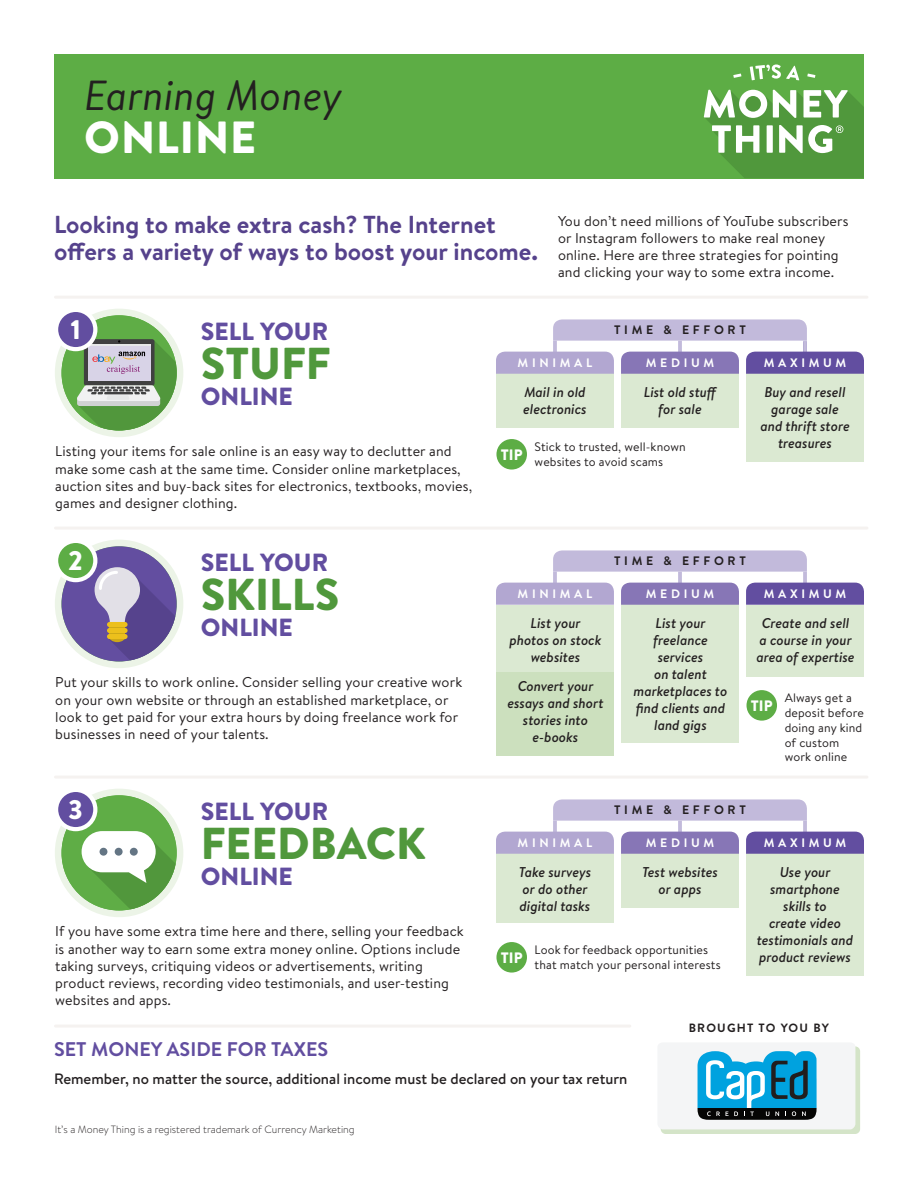
<style>
.page{position:relative;width:918px;height:1188px;background:#fff}
.page>*{position:absolute;margin:0;border:0;box-sizing:border-box;transform-origin:0 0}
.t1{font:900 45px "Brandon Text";letter-spacing:.02em;color:#fff}
.t2{font:900 44.7px "Brandon Text";color:#50983c}
.t3{font:italic 42px "Brandon Text";color:#231f20}
.t4{font:900 26.85px "Brandon Text";color:#fff}
.t5{font:900 24.75px "Brandon Text";color:#624ea0}
.t6{font:700 24.6px/27.3px "Brandon Text";color:#56428c}
.t7{font:700 19.8px "Brandon Text";color:#624ea0}
.t8{font:900 15.15px "Brandon Text";color:#fff}
.t9{font:500 15px "Brandon Text";color:#231f20}
.t10{font:14.25px/17.1px "Brandon Text";letter-spacing:.01em;color:#231f20}
.t11{font:italic 500 14.1px/17px "Brandon Text";color:#231f20;text-align:center}
.t12{font:12.3px/14.7px "Brandon Text";letter-spacing:.01em;color:#231f20}
.t13{font:700 12.3px "Brandon Text";letter-spacing:.3em;color:#fff}
.t14{font:700 12.3px "Brandon Text";letter-spacing:.3em;color:#231f20}
.t15{font:700 12px "Brandon Text";letter-spacing:.1em;color:#231f20}
.t16{font:300 10.5px "Brandon Text";color:#231f20}
</style>
<div class="page">
<div style="left:661px;top:1046px;width:199px;height:88px;background:linear-gradient(to bottom,#dce8d4,#d9e6ce);border-radius:5px"></div>
<svg style="left:658px;top:1043px;width:197px;height:86px"></svg>
<div style="left:55px;top:309px;width:128px;height:128px;background:#ecf4e7;border-radius:50%"></div>
<div style="left:55px;top:540px;width:128px;height:128px;background:#ecf4e7;border-radius:50%"></div>
<div style="left:55px;top:789px;width:128px;height:128px;background:#ecf4e7;border-radius:50%"></div>
<svg style="left:62px;top:315px;width:115px;height:115px"></svg>
<svg style="left:62px;top:546px;width:115px;height:115px"></svg>
<div style="left:107px;top:622px;width:21px;height:5px;background:#ecc01c;border-radius:3px"></div>
<div style="left:107px;top:628px;width:21px;height:5px;background:#ecc01c;border-radius:3px"></div>
<div style="left:107px;top:634px;width:21px;height:5px;background:#ecc01c;border-radius:3px"></div>
<svg style="left:62px;top:795px;width:115px;height:115px"></svg>
<div style="left:56px;top:310px;width:39px;height:39px;background:#624ea0;border-radius:50%"></div>
<div style="left:54px;top:308px;width:43px;height:43px;border:4px solid #fff;border-radius:50%"></div>
<div style="left:56px;top:541px;width:39px;height:39px;background:#5dad45;border-radius:50%"></div>
<div style="left:54px;top:539px;width:43px;height:43px;border:4px solid #fff;border-radius:50%"></div>
<div style="left:56px;top:790px;width:39px;height:39px;background:#624ea0;border-radius:50%"></div>
<div style="left:54px;top:788px;width:43px;height:43px;border:4px solid #fff;border-radius:50%"></div>
<hr style="left:678px;top:341px;width:4px;height:14px;background:#c2badb">
<hr style="left:553px;top:341px;width:4px;height:14px;background:#c2badb">
<hr style="left:803px;top:341px;width:4px;height:14px;background:#c2badb">
<div style="left:621px;top:374px;width:118px;height:54px;background:#dbe9d2"></div>
<div style="left:621px;top:352px;width:118px;height:22px;background:#8776b6"></div>
<div style="left:496px;top:374px;width:118px;height:54px;background:#dbe9d2"></div>
<div style="left:746px;top:374px;width:118px;height:88px;background:#dbe9d2"></div>
<div style="left:496px;top:352px;width:118px;height:22px;background:#b2a7d1"></div>
<div style="left:746px;top:352px;width:118px;height:22px;background:#624ea0"></div>
<svg style="left:553px;top:319px;width:254px;height:22px;background:#c4bcdc"></svg>
<div style="left:496px;top:439px;width:31px;height:31px;background:#5dad45;border-radius:50%"></div>
<hr style="left:56px;top:527px;width:811px;height:3px;background:#f5f2f0">
<hr style="left:56px;top:296px;width:811px;height:3px;background:#f5f2f0">
<hr style="left:56px;top:776px;width:811px;height:3px;background:#f5f2f0">
<hr style="left:56px;top:1025px;width:574px;height:3px;background:#f5f2f0">
<div style="left:621px;top:605px;width:118px;height:138px;background:#dbe9d2"></div>
<div style="left:747px;top:605px;width:117px;height:72px;background:#dbe9d2"></div>
<div style="left:496px;top:605px;width:118px;height:150px;background:#dbe9d2"></div>
<div style="left:496px;top:672px;width:118px;height:83px;background:#cce0be"></div>
<div style="left:747px;top:690px;width:30px;height:31px;background:#5dad45;border-radius:50%"></div>
<hr style="left:678px;top:821px;width:4px;height:14px;background:#c2badb">
<hr style="left:553px;top:821px;width:4px;height:14px;background:#c2badb">
<hr style="left:803px;top:821px;width:4px;height:14px;background:#c2badb">
<div style="left:621px;top:854px;width:118px;height:54px;background:#dbe9d2"></div>
<div style="left:621px;top:832px;width:118px;height:22px;background:#8776b6"></div>
<div style="left:496px;top:854px;width:118px;height:69px;background:#dbe9d2"></div>
<div style="left:746px;top:854px;width:118px;height:122px;background:#dbe9d2"></div>
<div style="left:496px;top:832px;width:118px;height:22px;background:#b2a7d1"></div>
<div style="left:746px;top:832px;width:118px;height:22px;background:#624ea0"></div>
<svg style="left:553px;top:799px;width:254px;height:22px;background:#c4bcdc"></svg>
<div style="left:496px;top:942px;width:31px;height:31px;background:#5dad45;border-radius:50%"></div>
<hr style="left:678px;top:572px;width:4px;height:14px;background:#c2badb">
<hr style="left:553px;top:572px;width:4px;height:14px;background:#c2badb">
<hr style="left:803px;top:572px;width:4px;height:14px;background:#c2badb">
<div style="left:621px;top:583px;width:118px;height:22px;background:#8776b6"></div>
<div style="left:496px;top:583px;width:118px;height:22px;background:#b2a7d1"></div>
<div style="left:746px;top:583px;width:118px;height:22px;background:#624ea0"></div>
<svg style="left:553px;top:550px;width:254px;height:22px;background:#c4bcdc"></svg>
<div style="left:54px;top:54px;width:810px;height:124px;background:#5dad45"></div>
<svg style="left:704px;top:64px;width:160px;height:114px"></svg>
<h3 class="t3" style="left:84px;top:66px;width:260px">Earning Money</h3>
<h1 class="t1" style="left:84px;top:106px;width:173px">ONLINE</h1>
<h3 class="t6" style="left:54px;top:210px;width:486px">Looking to make extra cash? The Internet offers a variety of ways to boost your income.</h3>
<p class="t10" style="left:558px;top:212px;width:292px">You don’t need millions of YouTube subscribers or Instagram followers to make real money online. Here are three strategies for pointing and clicking your way to some extra income.</p>
<h3 class="t4" style="left:70px;top:311px;width:12px">1</h3>
<h3 class="t5" style="left:201px;top:314px;width:129px">SELL YOUR</h3>
<h2 class="t2" style="left:201px;top:332px;width:132px">STUFF</h2>
<h3 class="t5" style="left:201px;top:379px;width:94px">ONLINE</h3>
<p class="t10" style="left:55px;top:443px;width:419px">Listing your items for sale online is an easy way to declutter and make some cash at the same time. Consider online marketplaces, auction sites and buy-back sites for electronics, textbooks, movies, games and designer clothing.</p>
<h3 class="t4" style="left:68px;top:542px;width:16px">2</h3>
<h3 class="t5" style="left:201px;top:545px;width:129px">SELL YOUR</h3>
<h2 class="t2" style="left:201px;top:563px;width:140px">SKILLS</h2>
<h3 class="t5" style="left:201px;top:610px;width:94px">ONLINE</h3>
<p class="t10" style="left:55px;top:674px;width:409px">Put your skills to work online. Consider selling your creative work on your own website or through an established marketplace, or look to get paid for your extra hours by doing freelance work for businesses in need of your talents.</p>
<h3 class="t4" style="left:68px;top:791px;width:16px">3</h3>
<h3 class="t5" style="left:201px;top:794px;width:129px">SELL YOUR</h3>
<h2 class="t2" style="left:201px;top:812px;width:226px">FEEDBACK</h2>
<h3 class="t5" style="left:201px;top:859px;width:94px">ONLINE</h3>
<p class="t10" style="left:55px;top:923px;width:410px">If you have some extra time here and there, selling your feedback is another way to earn some extra money online. Options include taking surveys, critiquing videos or advertisements, writing product reviews, recording video testimonials, and user-testing websites and apps.</p>
<p class="t14" style="left:614px;top:322px;width:133px">TIME &amp; EFFORT</p>
<p class="t13" style="left:518px;top:354px;width:76px">MINIMAL</p>
<p class="t13" style="left:646px;top:354px;width:70px">MEDIUM</p>
<p class="t13" style="left:764px;top:354px;width:84px">MAXIMUM</p>
<p class="t11" style="left:523px;top:383px;width:65px;text-align:left">Mail in old electronics</p>
<p class="t11" style="left:644px;top:383px;width:75px">List old stuff for sale</p>
<p class="t11" style="left:760px;top:383px;width:91px">Buy and resell garage sale and thrift store treasures</p>
<p class="t12" style="left:535px;top:439px;width:153px">Stick to trusted, well-known websites to avoid scams</p>
<p class="t8" style="left:501px;top:444px;width:23px">TIP</p>
<p class="t14" style="left:614px;top:553px;width:133px">TIME &amp; EFFORT</p>
<p class="t13" style="left:518px;top:585px;width:76px">MINIMAL</p>
<p class="t13" style="left:646px;top:585px;width:70px">MEDIUM</p>
<p class="t13" style="left:764px;top:585px;width:84px">MAXIMUM</p>
<p class="t11" style="left:509px;top:614px;width:93px">List your photos on stock websites</p>
<p class="t11" style="left:507px;top:678px;width:97px">Convert your essays and short stories into e-books</p>
<p class="t11" style="left:634px;top:614px;width:95px">List your freelance services<br>on talent marketplaces to find clients and land gigs</p>
<p class="t11" style="left:756px;top:614px;width:100px">Create and sell a course in your area of expertise</p>
<p class="t12" style="left:785px;top:690px;width:81px">Always get a deposit before doing any kind of custom work online</p>
<p class="t8" style="left:751px;top:695px;width:23px">TIP</p>
<p class="t14" style="left:614px;top:802px;width:133px">TIME &amp; EFFORT</p>
<p class="t13" style="left:518px;top:834px;width:76px">MINIMAL</p>
<p class="t13" style="left:646px;top:834px;width:70px">MEDIUM</p>
<p class="t13" style="left:764px;top:834px;width:84px">MAXIMUM</p>
<p class="t11" style="left:519px;top:863px;width:74px;text-align:left">Take surveys or do other digital tasks</p>
<p class="t11" style="left:642px;top:863px;width:77px">Test websites or apps</p>
<p class="t11" style="left:757px;top:863px;width:98px">Use your smartphone skills to<br>create video testimonials and product reviews</p>
<p class="t12" style="left:535px;top:942px;width:188px">Look for feedback opportunities that match your personal interests</p>
<p class="t8" style="left:501px;top:947px;width:23px">TIP</p>
<p class="t15" style="left:689px;top:1020px;width:142px">BROUGHT TO YOU BY</p>
<h3 class="t7" style="left:54px;top:1036px;width:276px">SET MONEY ASIDE FOR TAXES</h3>
<p class="t9" style="left:54px;top:1069px;width:575px">Remember, no matter the source, additional income must be declared on your tax return</p>
<p class="t16" style="left:55px;top:1122px;width:301px">It’s a Money Thing is a registered trademark of Currency Marketing</p>
</div>
